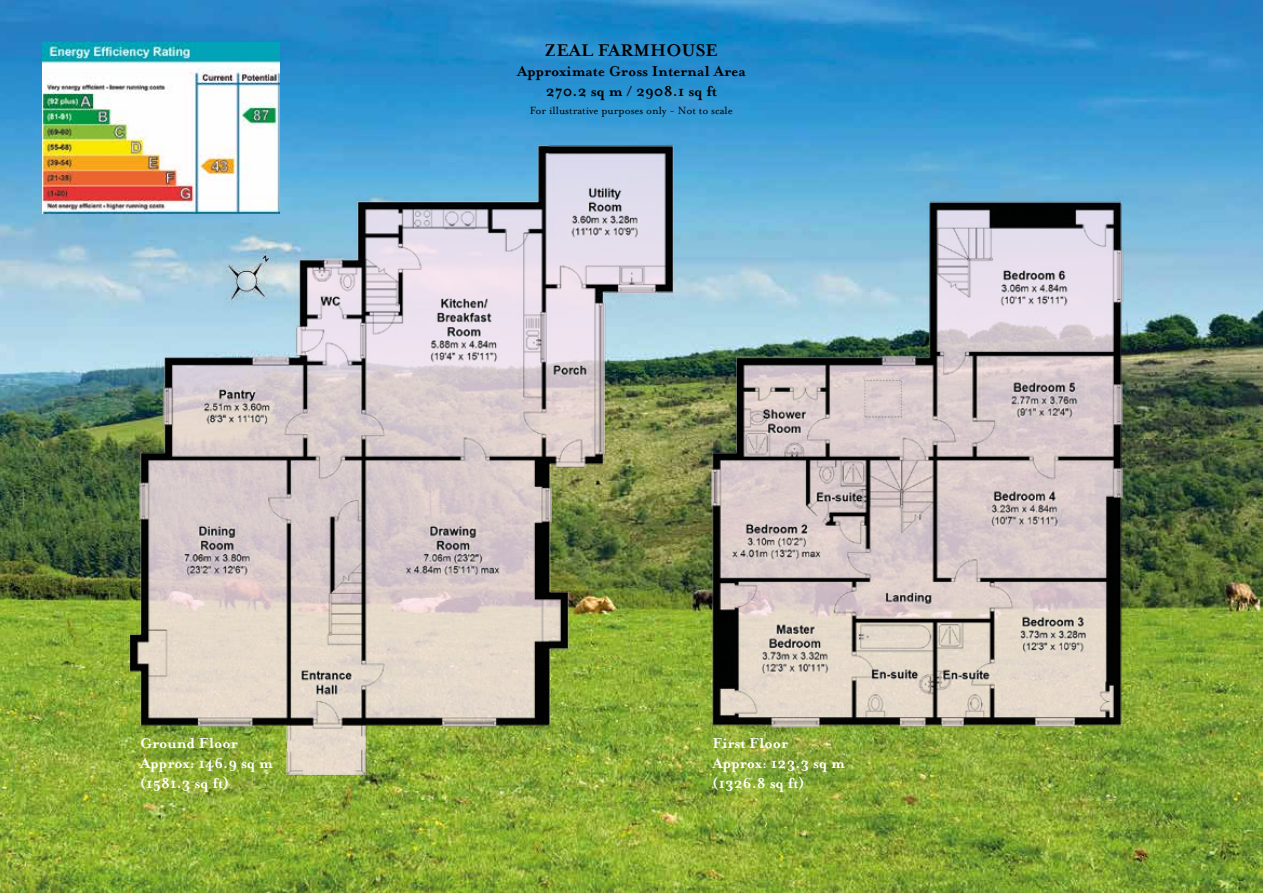
<style>
.page{position:relative;width:1263px;height:893px;background:#fff}
.page>*{position:absolute;margin:0;border:0;box-sizing:border-box;transform-origin:0 0}
.t1{font:700 19.5px "Mrs Eaves";color:#000}
.t2{font:700 16.5px/19.8px "Mrs Eaves";color:#fff}
.t3{font:700 16.5px/19.8px "Mrs Eaves";color:#000;text-align:center}
.t4{font:12px "Mrs Eaves Roman";color:#000}
</style>
<div class="page">
<img style="left:0;top:0;width:1263px;height:893px">
<img style="left:104px;top:57px;width:1053px;height:766px">
<img style="left:43px;top:43px;width:236px;height:170px">
<p class="t1" style="left:545px;top:39px;width:175px">ZEAL FARMHOUSE</p>
<p class="t3" style="left:517px;top:61px;width:230px">Approximate Gross Internal Area<br>270.2 sq m / 2908.1 sq ft</p>
<p class="t4" style="left:530px;top:104px;width:204px">For illustrative purposes only - Not to scale</p>
<p class="t2" style="left:140px;top:733px;width:134px">Ground Floor<br>Approx: 146.9 sq m (1581.3 sq ft)</p>
<p class="t2" style="left:713px;top:733px;width:134px">First Floor<br>Approx: 123.3 sq m (1326.8 sq ft)</p>
</div>
